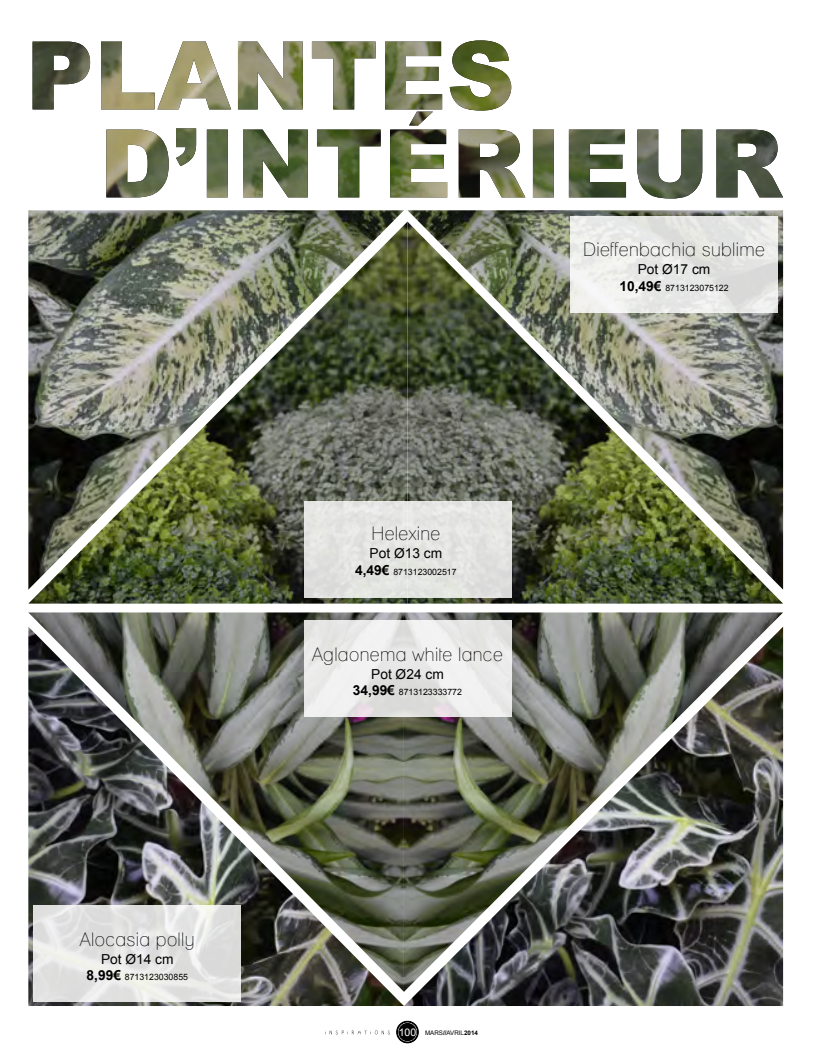
<style>
.page{position:relative;width:815px;height:1053px;background:#fff}
.page>*{position:absolute;margin:0;border:0;box-sizing:border-box;transform-origin:0 0}
.t1{font:condensed 18.75px "Lane";letter-spacing:.02em;color:#000}
.t2{font:13.75px "Arial";color:#000}
.t3{font:8.75px "Arial";color:#000}
.t4{font:6.25px "Arial";color:#000}
.s1{font-weight:700;font-size:13.75px}
.s2{font-size:10.5px;color:#fff}
.s3{font-weight:900}
.s4{font-weight:700}
</style>
<div class="page">
<svg style="left:397px;top:1021px;width:22px;height:21px"></svg>
<div style="left:398px;top:1022px;width:19px;height:19px;background:#000;border-radius:50%"></div>
<svg style="left:325px;top:1030px;width:65px;height:4px"></svg>
<img style="left:28px;top:612px;width:755px;height:14px">
<img style="left:28px;top:222px;width:755px;height:381px">
<img style="left:28px;top:626px;width:755px;height:379px">
<img style="left:28px;top:210px;width:376px;height:379px">
<img style="left:407px;top:210px;width:376px;height:379px">
<div style="left:304px;top:500px;width:207px;height:97px;background:#e3e5e2"></div>
<svg style="left:304px;top:619px;width:207px;height:97px;fill:#eaeae9"></svg>
<svg style="left:570px;top:215px;width:208px;height:97px;fill:#e7e8e6"></svg>
<svg style="left:34px;top:904px;width:207px;height:97px;background:#e2e3e2"></svg>
<img style="left:33px;top:40px;width:478px;height:71px">
<img style="left:106px;top:112px;width:677px;height:86px">
<h1 class="t1" style="left:80px;top:927px;width:116px">Alocasia polly</h1>
<h2 class="t2" style="left:101px;top:950px;width:74px">Pot Ø14 cm</h2>
<p class="t3" style="left:87px;top:971px;width:103px"><span class="s1">8,99€</span> 8713123030855</p>
<h1 class="t1" style="left:583px;top:238px;width:184px">Dieffenbachia sublime</h1>
<h2 class="t2" style="left:638px;top:260px;width:74px">Pot Ø17 cm</h2>
<p class="t3" style="left:620px;top:282px;width:111px"><span class="s1">10,49€</span> 8713123075122</p>
<h1 class="t1" style="left:371px;top:521px;width:70px">Helexine</h1>
<h2 class="t2" style="left:370px;top:544px;width:74px">Pot Ø13 cm</h2>
<p class="t3" style="left:355px;top:566px;width:103px"><span class="s1">4,49€</span> 8713123002517</p>
<h1 class="t1" style="left:312px;top:642px;width:192px">Aglaonema white lance</h1>
<h2 class="t2" style="left:371px;top:665px;width:74px">Pot Ø24 cm</h2>
<p class="t3" style="left:353px;top:686px;width:111px"><span class="s1">34,99€</span> 8713123333772</p>
<p class="t4" style="left:399px;top:1028px;width:81px"><span class="s2">100</span> MARS<span class="s3">//</span>AVRIL<span class="s4">2014</span></p>
</div>
